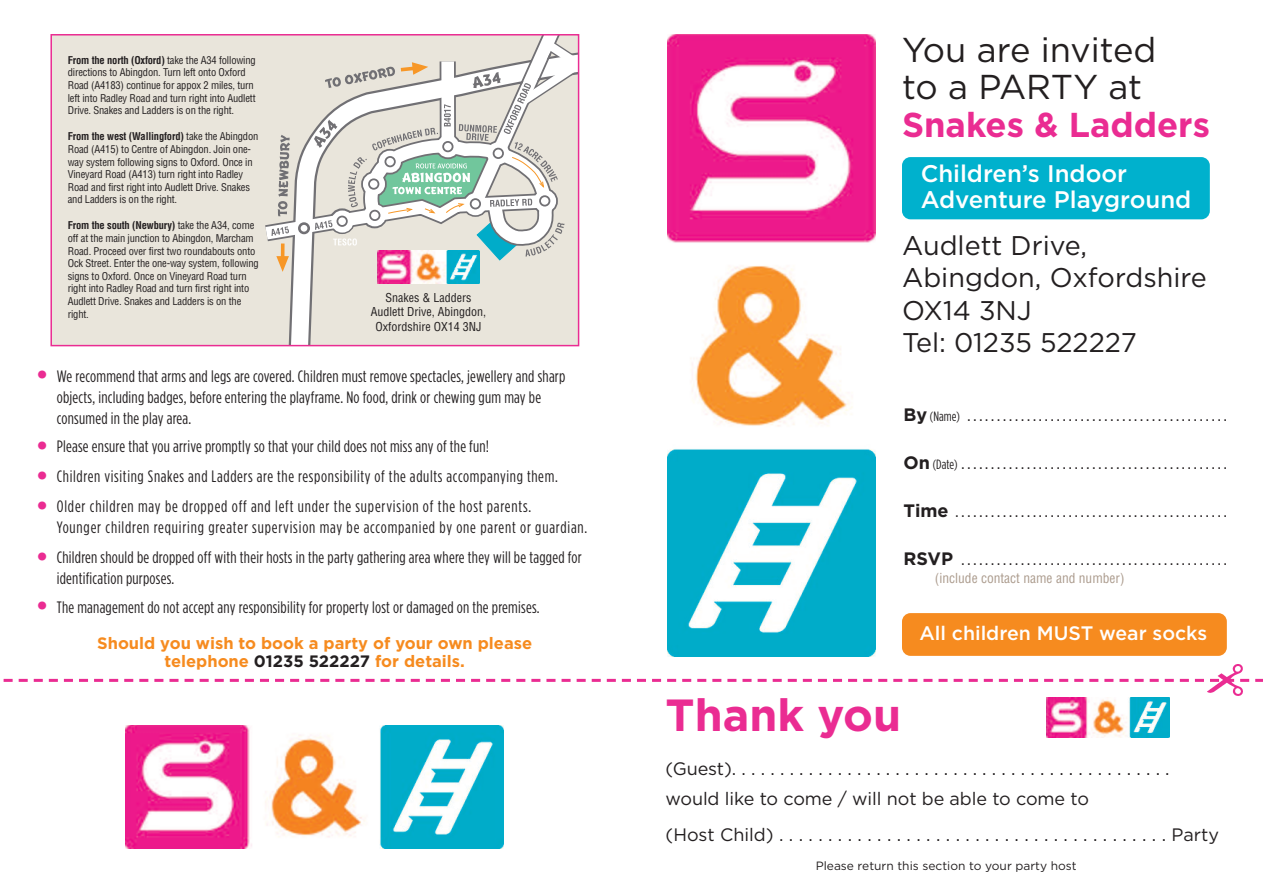
<style>
.page{position:relative;width:1263px;height:893px;background:#fff}
.page>*{position:absolute;margin:0;border:0;box-sizing:border-box;transform-origin:0 0}
.t1{font:700 45px "Gotham HTF";color:#ea2c92}
.t2{font:34.5px/37.5px "Gotham HTF";letter-spacing:-.005em;color:#231f20}
.t3{font:700 34.5px "Gotham HTF";color:#ea2c92}
.t4{font:27px/32.4px "Gotham HTF";color:#231f20}
.t5{font:500 24px/25.5px "Gotham HTF";color:#fff}
.t6{font:500 19.5px "Gotham HTF";color:#fff}
.t7{font:condensed 18px "Gotham HTF";color:#231f20}
.t8{font:18px/30px "Gotham HTF";letter-spacing:-.005em;color:#231f20}
.t9{font:condensed 16.5px/21px "Gotham HTF";letter-spacing:.015em;color:#231f20}
.t10{font:condensed 16.5px/21px "Gotham HTF";letter-spacing:.05em;color:#231f20}
.t11{font:condensed 16.5px "Gotham HTF";letter-spacing:.04em;color:#231f20}
.t12{font:700 16.5px "Gotham HTF";color:#f68b1f}
.t13{font:condensed 13.5px "Helvetica";color:#ac9c8e}
.t14{font:condensed 12px/14.4px "Helvetica";color:#231f20;text-align:center}
.t15{font:12px "Gotham HTF";color:#231f20}
.t16{font:condensed 10.5px/12.6px "Helvetica";letter-spacing:-.015em;color:#231f20}
.s1{font-weight:700}
.s2{font-weight:700;font-stretch:normal;font-size:27px;color:#ea2c92}
.s3{font-weight:700;font-stretch:normal;color:#f68b1f}
.s4{color:#231f20}
.s5{font-weight:700;font-stretch:normal}
.s6{font-size:13.5px}
</style>
<div class="page">
<img style="left:667px;top:34px;width:208px;height:623px">
<div style="left:902px;top:613px;width:325px;height:43px;background:#f68b1f;border-radius:9px"></div>
<div style="left:902px;top:157px;width:308px;height:62px;background:#00b1cd;border-radius:9px"></div>
<svg style="left:3px;top:679px;width:1260px;height:3px"></svg>
<svg style="left:1046px;top:737px;width:124px;height:1px"></svg>
<img style="left:1046px;top:697px;width:124px;height:40px">
<img style="left:1208px;top:664px;width:34px;height:31px">
<img style="left:125px;top:725px;width:378px;height:123px">
<div style="left:52px;top:36px;width:526px;height:309px;background:#e9e5db"></div>
<svg style="left:288px;top:272px;width:192px;height:71px"></svg>
<svg style="left:265px;top:37px;width:311px;height:235px"></svg>
<img style="left:377px;top:250px;width:103px;height:33px">
<div style="left:50px;top:34px;width:529px;height:312px;border:2px solid #ea2c92"></div>
<p class="t16" style="left:68px;top:54px;width:190px"><span class="s1">From the north (Oxford)</span> take the A34 following directions to Abingdon. Turn left onto Oxford Road (A4183) continue for appox 2 miles, turn left into Radley Road and turn right into Audlett Drive. Snakes and Ladders is on the right.</p>
<p class="t16" style="left:68px;top:130px;width:192px"><span class="s1">From the west (Wallingford)</span> take the Abingdon Road (A415) to Centre of Abingdon. Join one&shy;way system following signs to Oxford. Once in Vineyard Road (A413) turn right into Radley Road and first right into Audlett Drive. Snakes and Ladders is on the right.</p>
<p class="t16" style="left:68px;top:220px;width:193px"><span class="s1">From the south (Newbury)</span> take the A34, come off at the main junction to Abingdon, Marcham Road. Proceed over first two roundabouts onto Ock Street. Enter the one-way system, following signs to Oxford. Once on Vineyard Road turn right into Radley Road and turn first right into Audlett Drive. Snakes and Ladders is on the right.</p>
<p class="t14" style="left:371px;top:290px;width:117px">Snakes &amp; Ladders<br>Audlett Drive, Abingdon,<br>Oxfordshire OX14 3NJ</p>
<h3 class="t9" style="left:57px;top:366px;width:510px;text-indent:-21px"><span class="s2">•</span> We recommend that arms and legs are covered. Children must remove spectacles, jewellery and sharp objects, including badges, before entering the playframe. No food, drink or chewing gum may be consumed in the play area.</h3>
<h3 class="t9" style="left:36px;top:436px;width:455px"><span class="s2">•</span> Please ensure that you arrive promptly so that your child does not miss any of the fun!</h3>
<h3 class="t11" style="left:36px;top:467px;width:524px"><span class="s2">•</span> Children visiting Snakes and Ladders are the responsibility of the adults accompanying them.</h3>
<h3 class="t10" style="left:57px;top:496px;width:532px;text-indent:-21px"><span class="s2">•</span> Older children may be dropped off and left under the supervision of the host parents.<br>Younger children requiring greater supervision may be accompanied by one parent or guardian.</h3>
<h3 class="t9" style="left:57px;top:547px;width:526px;text-indent:-21px"><span class="s2">•</span> Children should be dropped off with their hosts in the party gathering area where they will be tagged for identification purposes.</h3>
<h3 class="t9" style="left:97px;top:589px;width:444px;line-height:36px;text-indent:-62px"><span class="s2">•</span> The management do not accept any responsibility for property lost or damaged on the premises.<br><span class="s3">Should you wish to book a party of your own please</span></h3>
<h3 class="t12" style="left:164px;top:652px;width:302px">telephone <span class="s4">01235 522227</span> for details.</h3>
<h2 class="t2" style="left:902px;top:31px;width:256px">You are invited to a PARTY at</h2>
<h2 class="t3" style="left:902px;top:104px;width:309px">Snakes &amp; Ladders</h2>
<h3 class="t5" style="left:921px;top:161px;width:272px">Children’s Indoor<br>Adventure Playground</h3>
<h3 class="t4" style="left:902px;top:229px;width:306px">Audlett Drive,<br>Abingdon, Oxfordshire<br>OX14 3NJ<br>Tel: 01235 522227</h3>
<h3 class="t7" style="left:903px;top:404px;width:325px"><span class="s5">By</span> <span class="s6">(Name)</span> . . . . . . . . . . . . . . . . . . . . . . . . . . . . . . . . . . . . . . . . . . . .</h3>
<h3 class="t7" style="left:903px;top:452px;width:325px"><span class="s5">On</span> <span class="s6">(Date)</span> . . . . . . . . . . . . . . . . . . . . . . . . . . . . . . . . . . . . . . . . . . . . .</h3>
<h3 class="t7" style="left:903px;top:500px;width:325px"><span class="s5">Time</span> . . . . . . . . . . . . . . . . . . . . . . . . . . . . . . . . . . . . . . . . . . . . . .</h3>
<h3 class="t7" style="left:903px;top:548px;width:325px"><span class="s5">RSVP</span> . . . . . . . . . . . . . . . . . . . . . . . . . . . . . . . . . . . . . . . . . . . . .</h3>
<p class="t13" style="left:935px;top:571px;width:191px">(include contact name and number)</p>
<h3 class="t6" style="left:919px;top:622px;width:289px">All children MUST wear socks</h3>
<h1 class="t1" style="left:665px;top:689px;width:237px">Thank you</h1>
<h3 class="t8" style="left:665px;top:753px;width:506px">(Guest).............................................. would like to come / will not be able to come to</h3>
<h3 class="t8" style="left:665px;top:819px;width:555px">(HostChild)........................................Party</h3>
<p class="t15" style="left:816px;top:859px;width:262px">Please return this section to your party host</p>
</div>
